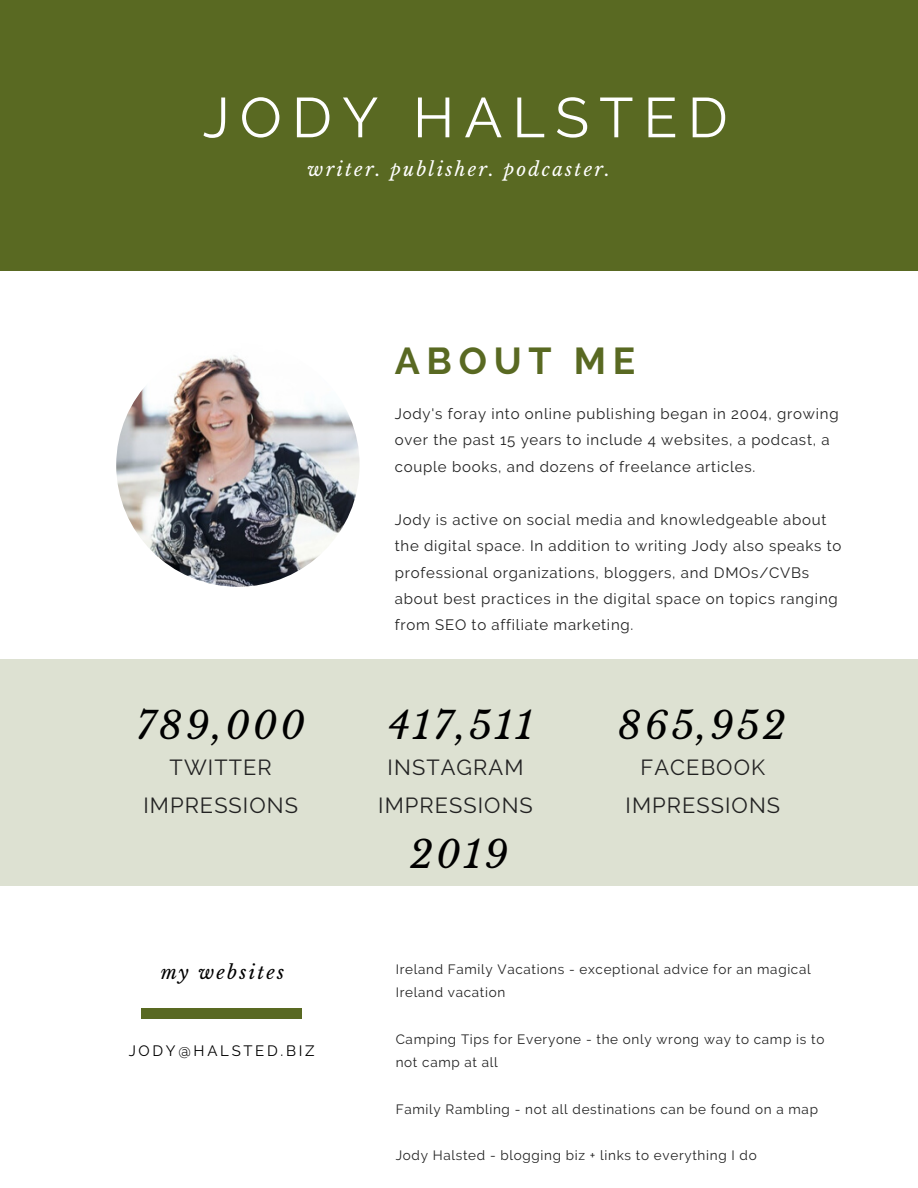
<style>
.page{position:relative;width:918px;height:1188px;background:#fff}
.page>*{position:absolute;margin:0;border:0;box-sizing:border-box;transform-origin:0 0}
.t1{font:56.1px "Raleway";letter-spacing:.18em;color:#fff}
.t2{font:italic 37.35px "Libre Baskerville";letter-spacing:.08em;color:#000}
.t3{font:700 37.35px "Raleway";letter-spacing:.18em;color:#596922}
.t4{font:21.75px/38.1px "Raleway";letter-spacing:.05em;color:#222;text-align:center}
.t5{font:italic 18.6px "Libre Baskerville";letter-spacing:.12em;color:#fff}
.t6{font:italic 18.6px "Libre Baskerville";letter-spacing:.12em;color:#000}
.t7{font:15px/26.4px "Raleway";letter-spacing:.05em;color:#222}
.t8{font:15px "Raleway";letter-spacing:.18em;color:#000}
.t9{font:13.5px/23.2px "Raleway";letter-spacing:.05em;color:#222}
</style>
<div class="page">
<div style="left:0;top:0;width:918px;height:270px;background:#596922"></div>
<div style="left:0;top:659px;width:918px;height:226px;background:#dde1d2"></div>
<img style="left:116px;top:343px;width:244px;height:244px;border-radius:50%">
<div style="left:141px;top:1008px;width:161px;height:10px;background:#596922"></div>
<h1 class="t1" style="left:203px;top:85px;width:527px">JODY HALSTED</h1>
<p class="t5" style="left:308px;top:158px;width:304px">writer. publisher. podcaster.</p>
<h2 class="t3" style="left:395px;top:339px;width:242px">ABOUT ME</h2>
<p class="t7" style="left:395px;top:400px;width:445px">Jody's foray into online publishing began in 2004, growing over the past 15 years to include 4 websites, a podcast, a couple books, and dozens of freelance articles.</p>
<p class="t7" style="left:395px;top:506px;width:448px">Jody is active on social media and knowledgeable about the digital space. In addition to writing Jody also speaks to professional organizations, bloggers, and DMOs/CVBs about best practices in the digital space on topics ranging from SEO to affiliate marketing.</p>
<h2 class="t2" style="left:136px;top:703px;width:170px">789,000</h2>
<h2 class="t2" style="left:388px;top:703px;width:146px">417,511</h2>
<h2 class="t2" style="left:618px;top:703px;width:169px">865,952</h2>
<h3 class="t4" style="left:143px;top:748px;width:156px">TWITTER<br>IMPRESSIONS</h3>
<h3 class="t4" style="left:378px;top:748px;width:156px">INSTAGRAM<br>IMPRESSIONS</h3>
<h3 class="t4" style="left:626px;top:748px;width:156px">FACEBOOK<br>IMPRESSIONS</h3>
<p class="t6" style="left:161px;top:961px;width:125px">my websites</p>
<p class="t8" style="left:129px;top:1042px;width:187px">JODY@HALSTED.BIZ</p>
<h2 class="t2" style="left:410px;top:831px;width:100px">2019</h2>
<p class="t9" style="left:396px;top:958px;width:417px">Ireland Family Vacations - exceptional advice for an magical<br>Ireland vacation</p>
<p class="t9" style="left:396px;top:1027px;width:430px">Camping Tips for Everyone - the only wrong way to camp is to not camp at all</p>
<p class="t9" style="left:396px;top:1097px;width:424px">Family Rambling - not all destinations can be found on a map</p>
<p class="t9" style="left:396px;top:1144px;width:362px">Jody Halsted - blogging biz + links to everything I do</p>
</div>
